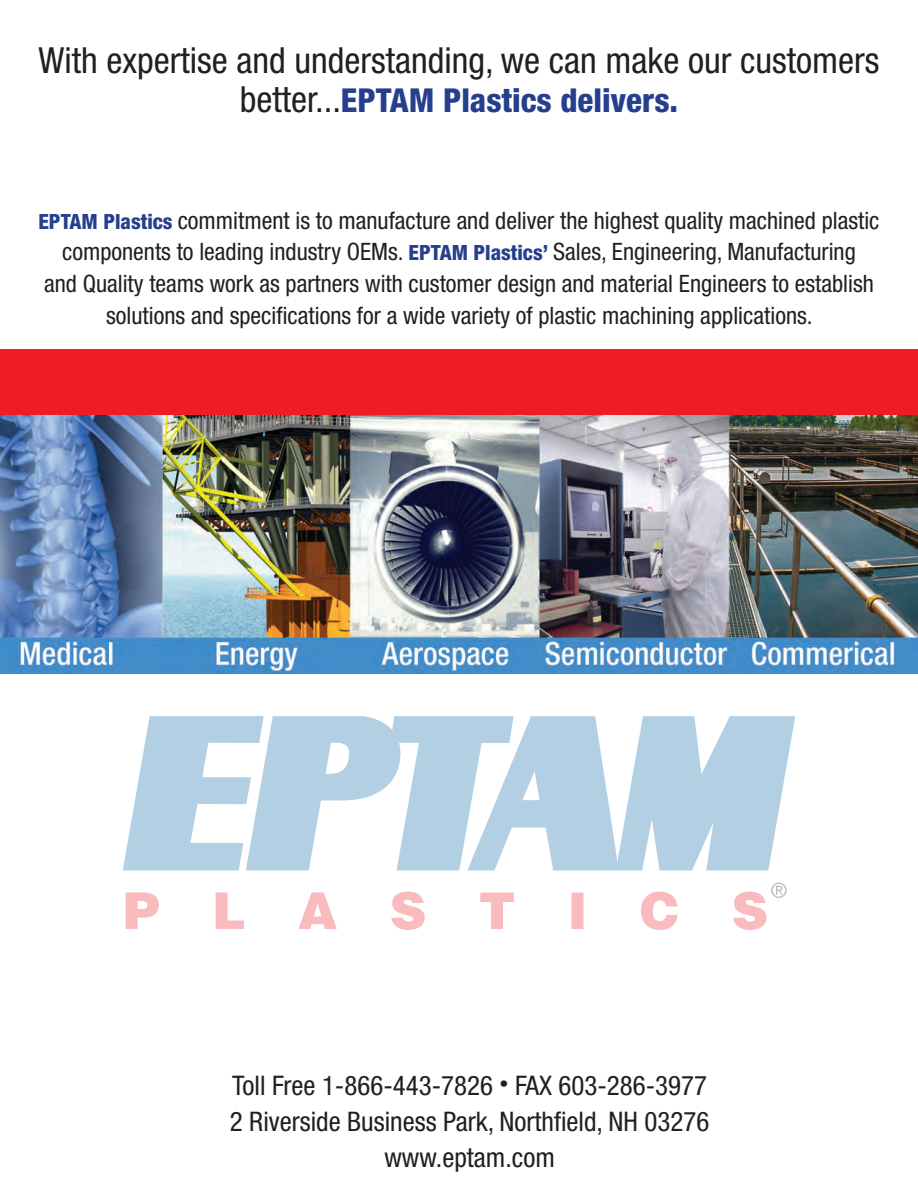
<style>
.page{position:relative;width:918px;height:1188px;background:#fff}
.page>*{position:absolute;margin:0;border:0;box-sizing:border-box;transform-origin:0 0}
.t1{font:condensed 36px "Helvetica Neue LT Std";color:#231f20}
.t2{font:800 condensed 33px "Helvetica Neue LT Std";color:#253f8e}
.t3{font:condensed 27px "Helvetica Neue LT Std";color:#231f20}
.t4{font:condensed 24px/31.8px "Helvetica Neue LT Std";color:#231f20;text-align:center}
.s1{font-weight:400;font-size:36px;color:#231f20}
.s2{font-weight:800;font-size:21px;color:#253f8e}
</style>
<div class="page">
<svg style="left:123px;top:716px;width:672px;height:155px"></svg>
<svg style="left:126px;top:892px;width:33px;height:37px"></svg>
<svg style="left:216px;top:892px;width:28px;height:37px"></svg>
<svg style="left:298px;top:892px;width:39px;height:37px"></svg>
<svg style="left:391px;top:892px;width:34px;height:38px"></svg>
<svg style="left:480px;top:892px;width:34px;height:37px"></svg>
<div style="left:572px;top:892px;width:12px;height:37px;background:#f9bbbd"></div>
<svg style="left:641px;top:892px;width:37px;height:38px"></svg>
<svg style="left:733px;top:883px;width:54px;height:47px"></svg>
<img style="left:0;top:414px;width:917px;height:259px">
<div style="left:0;top:349px;width:918px;height:65px;background:#ee1d23"></div>
<img style="left:917px;top:414px;width:1px;height:260px">
<p class="t1" style="left:39px;top:40px;width:842px">With expertise and understanding, we can make our customers</p>
<p class="t2" style="left:240px;top:80px;width:440px"><span class="s1">better...</span>EPTAM Plastics delivers.</p>
<p class="t4" style="left:38px;top:204px;width:843px"><span class="s2">EPTAM Plastics</span> commitment is to manufacture and deliver the highest quality machined plastic components to leading industry OEMs. <span class="s2">EPTAM Plastics’</span> Sales, Engineering, Manufacturing<br>and Quality teams work as partners with customer design and material Engineers to establish solutions and specifications for a wide variety of plastic machining applications.</p>
<p class="t3" style="left:232px;top:1070px;width:477px">Toll Free 1-866-443-7826 <sup>•</sup> FAX 603-286-3977</p>
<p class="t3" style="left:230px;top:1106px;width:481px">2 Riverside Business Park, Northfield, NH 03276</p>
<p class="t3" style="left:384px;top:1142px;width:172px">www.eptam.com</p>
</div>
